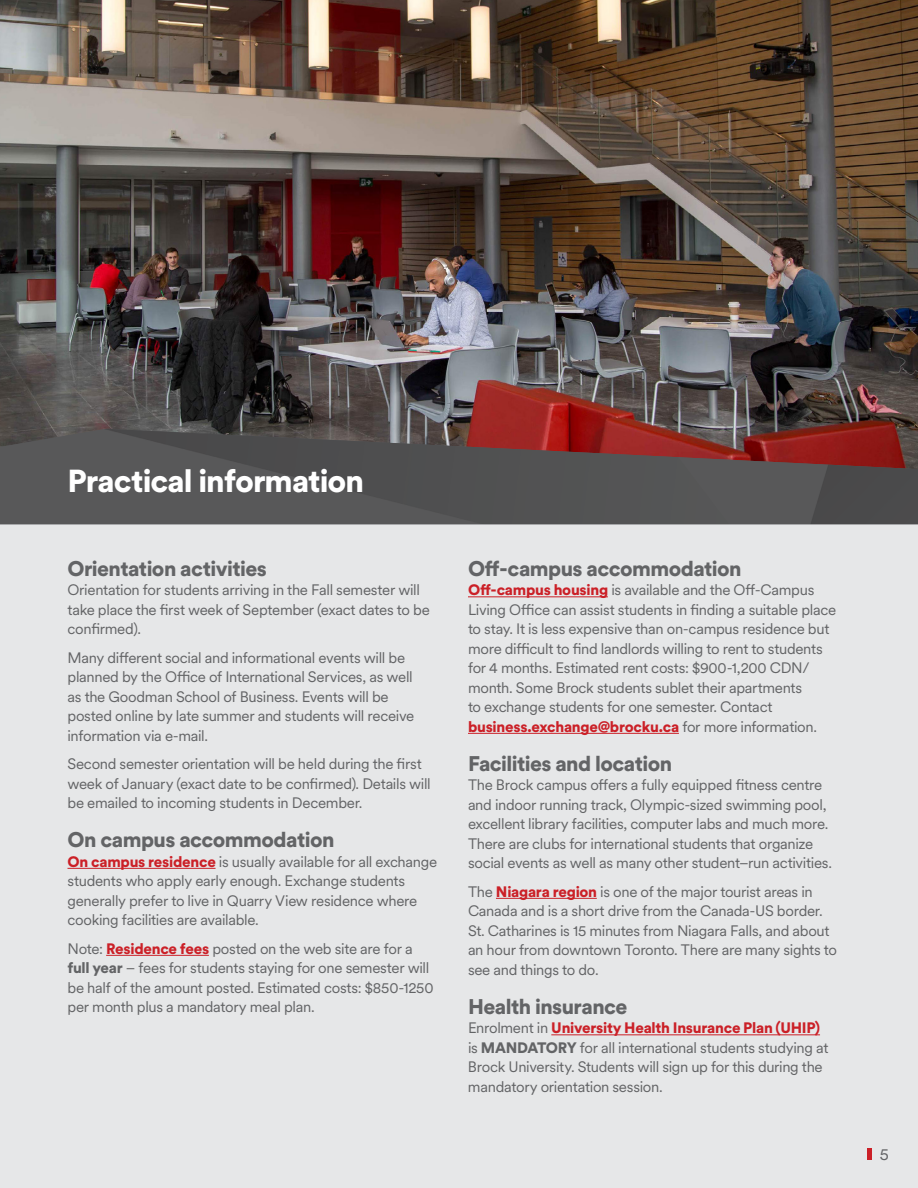
<style>
.page{position:relative;width:918px;height:1188px;background:#fff}
.page>*{position:absolute;margin:0;border:0;box-sizing:border-box;transform-origin:0 0}
.t1{font:900 31.5px "Circular XX";letter-spacing:-.03em;color:#fff}
.t2{font:900 21px "Circular XX";letter-spacing:-.025em;color:#636466}
.t3{font:16.5px "Circular XX";color:#636466}
.t4{font:15px/19.5px "Circular XX";letter-spacing:-.02em;color:#636466}
.s1{font-weight:900;color:#cb2027}
.s2{font-weight:900}
</style>
<div class="page">
<div style="left:0;top:524px;width:918px;height:664px;background:#e6e7e8"></div>
<hr style="left:68px;top:868px;width:148px;height:1px;background:#cb2027">
<hr style="left:106px;top:955px;width:103px;height:1px;background:#cb2027">
<hr style="left:468px;top:596px;width:140px;height:1px;background:#cb2027">
<hr style="left:468px;top:733px;width:211px;height:1px;background:#cb2027">
<hr style="left:496px;top:898px;width:101px;height:1px;background:#cb2027">
<hr style="left:551px;top:1034px;width:269px;height:1px;background:#cb2027">
<img style="left:0;top:0;width:918px;height:429px">
<img style="left:0;top:429px;width:918px;height:95px">
<div style="left:867px;top:1148px;width:5px;height:12px;background:#cb2027"></div>
<h1 class="t1" style="left:68px;top:459px;width:298px">Practical information</h1>
<h2 class="t2" style="left:68px;top:554px;width:201px">Orientation activities</h2>
<p class="t4" style="left:68px;top:580px;width:364px">Orientation for students arriving in the Fall semester will take place the first week of September (exact dates to be confirmed).</p>
<p class="t4" style="left:68px;top:647px;width:348px">Many different social and informational events will be planned by the Office of International Services, as well as the Goodman School of Business. Events will be posted online by late summer and students will receive information via e-mail.</p>
<p class="t4" style="left:68px;top:754px;width:365px">Second semester orientation will be held during the first week of January (exact date to be confirmed). Details will be emailed to incoming students in December.</p>
<h2 class="t2" style="left:68px;top:825px;width:269px">On campus accommodation</h2>
<p class="t4" style="left:68px;top:851px;width:371px"><span class="s1">On campus residence</span> is usually available for all exchange students who apply early enough. Exchange students generally prefer to live in Quarry View residence where cooking facilities are available.</p>
<p class="t4" style="left:68px;top:938px;width:368px">Note: <span class="s1">Residence fees</span> posted on the web site are for a <span class="s2">full year</span> – fees for students staying for one semester will be half of the amount posted. Estimated costs: $850-1250 per month plus a mandatory meal plan.</p>
<h2 class="t2" style="left:468px;top:554px;width:275px">Off-campus accommodation</h2>
<p class="t4" style="left:468px;top:580px;width:370px"><span class="s1">Off-campus housing</span> is available and the Off-Campus Living Office can assist students in finding a suitable place to stay. It is less expensive than on-campus residence but more difficult to find landlords willing to rent to students for 4 months. Estimated rent costs: $900-1,200 CDN/ month. Some Brock students sublet their apartments<br>to exchange students for one semester. Contact <span class="s1">business.exchange@brocku.ca</span> for more information.</p>
<h2 class="t2" style="left:468px;top:749px;width:206px">Facilities and location</h2>
<p class="t4" style="left:468px;top:775px;width:366px">The Brock campus offers a fully equipped fitness centre and indoor running track, Olympic-sized swimming pool, excellent library facilities, computer labs and much more.<br>There are clubs for international students that organize social events as well as many other student–run activities.</p>
<p class="t4" style="left:468px;top:881px;width:371px">The <span class="s1">Niagara region</span> is one of the major tourist areas in Canada and is a short drive from the Canada-US border.<br>St. Catharines is 15 minutes from Niagara Falls, and about an hour from downtown Toronto. There are many sights to see and things to do.</p>
<h2 class="t2" style="left:468px;top:992px;width:161px">Health insurance</h2>
<p class="t4" style="left:468px;top:1018px;width:362px">Enrolment in <span class="s1">University Health Insurance Plan (UHIP) </span>is <span class="s2">MANDATORY</span> for all international students studying at Brock University. Students will sign up for this during the mandatory orientation session.</p>
<p class="t3" style="left:875px;top:1143px;width:11px">5</p>
<p class="t3" style="left:880px;top:1143px;width:11px">5</p>
</div>
